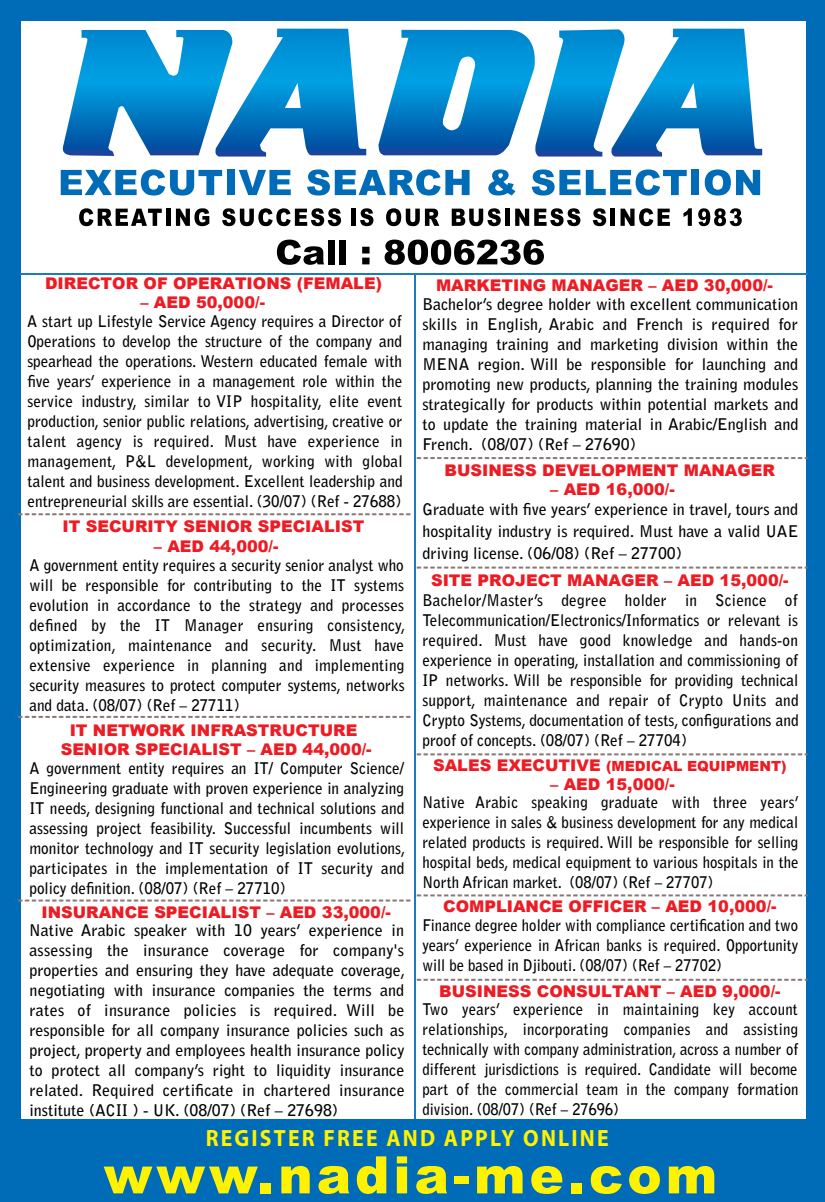
<style>
.page{position:relative;width:825px;height:1202px;background:#fff}
.page>*{position:absolute;margin:0;border:0;box-sizing:border-box;transform-origin:0 0}
.t1{font:700 23.6px "Myriad Pro";letter-spacing:.1em;color:#fff200;scale:.92 1}
.t2{font:900 16.2px/19.2px "Arial";color:#ed1c24;text-align:center}
.t3{font:700 16px/20px "Bell Gothic Std";color:#010203;text-align:justify;scale:.95 1}
.t4{font:700 16px/20px "Bell Gothic Std";color:#010203;text-align:justify}
.t5{font:700 16px/20px "Bell Gothic Std";color:#010203;text-align:justify;scale:.92 1}
.t6{font:700 16px/20px "Bell Gothic Std";color:#010203;text-align:justify;scale:.93 1}
.t7{font:900 14px "Arial";color:#ed1c24}
.s1{font-size:16.2px}
</style>
<div class="page">
<div style="left:0;top:0;width:824px;height:20px;background:#006cb7"></div>
<div style="left:0;top:0;width:20px;height:1167px;background:#006cb7"></div>
<div style="left:806px;top:0;width:18px;height:1167px;background:#006cb7"></div>
<div style="left:0;top:1119px;width:824px;height:83px;background:#006cb7"></div>
<svg style="left:277px;top:240px;width:47px;height:25px"></svg>
<div style="left:327px;top:240px;width:7px;height:24px;background:#000"></div>
<div style="left:339px;top:240px;width:7px;height:24px;background:#000"></div>
<svg style="left:362px;top:247px;width:7px;height:17px"></svg>
<svg style="left:384px;top:240px;width:160px;height:25px"></svg>
<svg style="left:61px;top:169px;width:161px;height:27px"></svg>
<div style="left:227px;top:170px;width:8px;height:25px;background:#006cb7"></div>
<svg style="left:239px;top:170px;width:52px;height:25px"></svg>
<svg style="left:307px;top:169px;width:162px;height:27px"></svg>
<svg style="left:488px;top:169px;width:27px;height:26px"></svg>
<svg style="left:531px;top:169px;width:155px;height:27px"></svg>
<div style="left:691px;top:170px;width:8px;height:25px;background:#006cb7"></div>
<svg style="left:704px;top:169px;width:56px;height:27px"></svg>
<svg style="left:79px;top:208px;width:83px;height:18px"></svg>
<hr style="left:166px;top:209px;width:4px;height:17px;background:#000">
<svg style="left:176px;top:208px;width:33px;height:18px"></svg>
<svg style="left:222px;top:208px;width:119px;height:18px"></svg>
<hr style="left:351px;top:209px;width:4px;height:17px;background:#000">
<svg style="left:360px;top:208px;width:13px;height:18px"></svg>
<svg style="left:386px;top:208px;width:33px;height:18px"></svg>
<svg style="left:425px;top:209px;width:14px;height:17px"></svg>
<svg style="left:451px;top:208px;width:49px;height:18px"></svg>
<hr style="left:505px;top:209px;width:4px;height:17px;background:#000">
<svg style="left:515px;top:208px;width:65px;height:18px"></svg>
<svg style="left:592px;top:208px;width:14px;height:18px"></svg>
<div style="left:610px;top:209px;width:5px;height:17px;background:#000"></div>
<svg style="left:620px;top:208px;width:49px;height:18px"></svg>
<svg style="left:683px;top:208px;width:8px;height:18px"></svg>
<svg style="left:698px;top:208px;width:43px;height:18px"></svg>
<svg style="left:62px;top:29px;width:304px;height:128px"></svg>
<svg style="left:378px;top:29px;width:384px;height:128px"></svg>
<hr style="left:413px;top:275px;width:2px;height:844px;background:#1c7ac0">
<hr style="left:20px;top:273px;width:787px;height:2px;background:#1c7ac0">
<svg style="left:104px;top:1166px;width:154px;height:27px"></svg>
<div style="left:260px;top:1183px;width:11px;height:10px;background:#fff200"></div>
<svg style="left:281px;top:1166px;width:28px;height:27px"></svg>
<svg style="left:318px;top:1166px;width:31px;height:28px"></svg>
<svg style="left:357px;top:1156px;width:29px;height:38px"></svg>
<svg style="left:397px;top:1156px;width:10px;height:37px"></svg>
<svg style="left:416px;top:1166px;width:31px;height:28px"></svg>
<div style="left:454px;top:1176px;width:14px;height:8px;background:#fff200"></div>
<svg style="left:477px;top:1166px;width:45px;height:27px"></svg>
<svg style="left:531px;top:1166px;width:31px;height:28px"></svg>
<div style="left:570px;top:1183px;width:11px;height:10px;background:#fff200"></div>
<svg style="left:590px;top:1166px;width:31px;height:28px"></svg>
<svg style="left:629px;top:1166px;width:30px;height:28px"></svg>
<svg style="left:668px;top:1166px;width:46px;height:27px"></svg>
<svg style="left:414px;top:457px;width:393px;height:2px"></svg>
<svg style="left:414px;top:567px;width:393px;height:2px"></svg>
<svg style="left:414px;top:753px;width:393px;height:2px"></svg>
<svg style="left:18px;top:513px;width:393px;height:2px"></svg>
<svg style="left:18px;top:716px;width:393px;height:2px"></svg>
<svg style="left:18px;top:894px;width:789px;height:7px"></svg>
<svg style="left:414px;top:979px;width:393px;height:2px"></svg>
<p class="t2" style="left:45px;top:273px;width:338px">DIRECTOR OF OPERATIONS (FEMALE)</p>
<p class="t2" style="left:140px;top:292px;width:126px">– AED 50,000/-</p>
<p class="t3" style="left:27px;top:312px;width:396px">A start up Lifestyle Service Agency requires a Director of Operations to develop the structure of the company and spearhead the operations. Western educated female with five years’ experience in a management role within the service industry, similar to VIP hospitality, elite event production, senior public relations, advertising, creative or talent agency is required. Must have experience in management, P&amp;L development, working with global talent and business development. Excellent leadership and entrepreneurial skills are essential. (30/07) (Ref - 27688)</p>
<p class="t2" style="left:62px;top:516px;width:303px">IT SECURITY SENIOR SPECIALIST</p>
<p class="t2" style="left:154px;top:536px;width:126px">– AED 44,000/-</p>
<p class="t3" style="left:29px;top:555px;width:397px">A government entity requires a security senior analyst who will be responsible for contributing to the IT systems evolution in accordance to the strategy and processes defined by the IT Manager ensuring consistency, optimization, maintenance and security. Must have extensive experience in planning and implementing security measures to protect computer systems, networks and data. (08/07) (Ref – 27711)</p>
<p class="t2" style="left:61px;top:720px;width:312px">IT NETWORK INFRASTRUCTURE<br>SENIOR SPECIALIST – AED 44,000/-</p>
<p class="t3" style="left:29px;top:758px;width:397px">A government entity requires an IT/ Computer Science/ Engineering graduate with proven experience in analyzing IT needs, designing functional and technical solutions and assessing project feasibility. Successful incumbents will monitor technology and IT security legislation evolutions, participates in the implementation of IT security and policy definition. (08/07) (Ref – 27710)</p>
<p class="t4" style="left:29px;top:920px;width:377px">Native Arabic speaker with 10 years’ experience in assessing the insurance coverage for company's properties and ensuring they have adequate coverage, negotiating with insurance companies the terms and rates of insurance policies is required. Will be responsible for all company insurance policies such as project, property and employees health insurance policy to protect all company’s right to liquidity insurance related. Required certificate in chartered insurance institute (ACII ) - UK. (08/07) (Ref – 27698)</p>
<p class="t2" style="left:41px;top:902px;width:351px">INSURANCE SPECIALIST – AED 33,000/-</p>
<p class="t2" style="left:436px;top:275px;width:338px">MARKETING MANAGER – AED 30,000/-</p>
<p class="t4" style="left:422px;top:295px;width:377px">Bachelor’s degree holder with excellent communication skills in English, Arabic and French is required for managing training and marketing division within the MENA region. Will be responsible for launching and promoting new products, planning the training modules strategically for products within potential markets and to update the training material in Arabic/English and French. (08/07) (Ref – 27690)</p>
<p class="t2" style="left:444px;top:460px;width:332px">BUSINESS DEVELOPMENT MANAGER</p>
<p class="t2" style="left:550px;top:479px;width:126px">– AED 16,000/-</p>
<p class="t4" style="left:422px;top:498px;width:377px;line-height:22px">Graduate with five years’ experience in travel, tours and hospitality industry is required. Must have a valid UAE driving license. (06/08) (Ref – 27700)</p>
<p class="t3" style="left:422px;top:590px;width:397px">Bachelor/Master’s degree holder in Science of Telecommunication/Electronics/Informatics or relevant is required. Must have good knowledge and hands-on experience in operating, installation and commissioning of IP networks. Will be responsible for providing technical support, maintenance and repair of Crypto Units and Crypto Systems, documentation of tests, configurations and proof of concepts. (08/07) (Ref – 27704)</p>
<p class="t2" style="left:431px;top:570px;width:359px">SITE PROJECT MANAGER – AED 15,000/-</p>
<p class="t7" style="left:433px;top:756px;width:355px"><span class="s1">SALES EXECUTIVE</span> (MEDICAL EQUIPMENT)</p>
<p class="t2" style="left:550px;top:774px;width:126px">– AED 15,000/-</p>
<p class="t6" style="left:422px;top:792px;width:406px">Native Arabic speaking graduate with three years’ experience in sales &amp; business development for any medical related products is required. Will be responsible for selling hospital beds, medical equipment to various hospitals in the North African market. (08/07) (Ref – 27707)</p>
<p class="t5" style="left:422px;top:915px;width:410px">Finance degree holder with compliance certification and two years’ experience in African banks is required. Opportunity will be based in Djibouti. (08/07) (Ref – 27702)</p>
<p class="t5" style="left:422px;top:999px;width:410px">Two years’ experience in maintaining key account relationships, incorporating companies and assisting technically with company administration, across a number of different jurisdictions is required. Candidate will become part of the commercial team in the company formation division. (08/07) (Ref – 27696)</p>
<p class="t2" style="left:443px;top:896px;width:335px">COMPLIANCE OFFICER – AED 10,000/-</p>
<p class="t2" style="left:439px;top:981px;width:343px">BUSINESS CONSULTANT – AED 9,000/-</p>
<h1 class="t1" style="left:206px;top:1123px;width:439px">REGISTER FREE AND APPLY ONLINE</h1>
</div>
